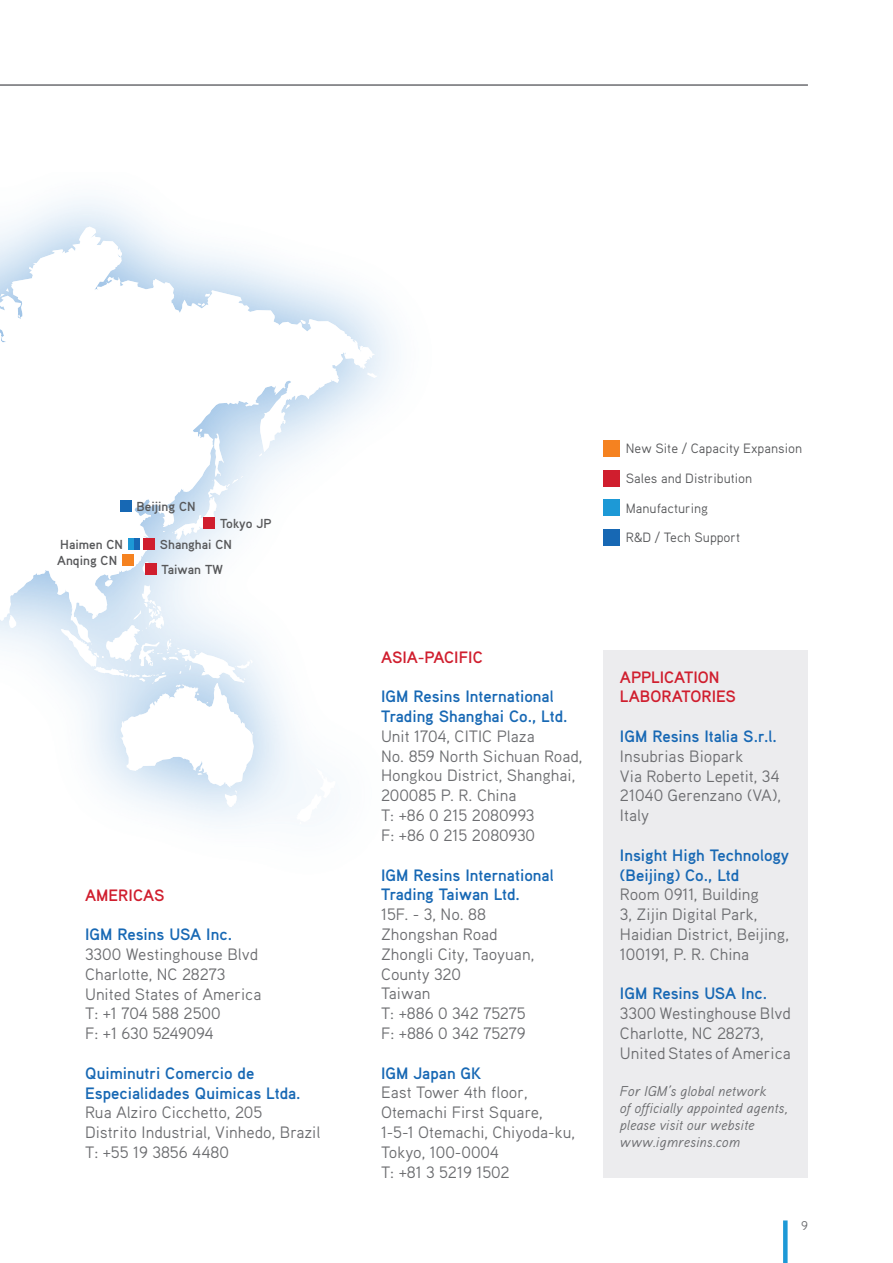
<style>
.page{position:relative;width:893px;height:1263px;background:#fff}
.page>*{position:absolute;margin:0;border:0;box-sizing:border-box;transform-origin:0 0}
._00_testo_introduzio{font:16.5px/19.8px "Aaux Pro OT";color:#6c6d70}
._00_testo_introduzio-2{font:700 16.5px/19.8px "Aaux Pro OT";color:#1768b4}
._00_testo_introduzio-3{font:700 16.5px/19.8px "Aaux Pro OT";color:#d01e2e}
._00_testo_introduzio-4{font:16.5px "Aaux Pro OT";letter-spacing:-.02em;color:#6c6d70}
._00_testo_introduzio-5{font:italic 14.25px/17.1px "Aaux Pro OT";color:#6c6d70}
.t1{font:13.5px "Aaux Pro OT";color:#57585a}
.t2{font:700 13.05px "Aaux Pro OT";color:#57585a}
.t3{font:12.75px "Aaux Pro OT";color:#6c6d70}
.s1{font-weight:700;color:#1768b4}
</style>
<div class="page">
<hr style="left:0;top:84px;width:808px;height:2px;background:#6c6d70">
<div style="left:603px;top:651px;width:205px;height:527px;background:#ececee"></div>
<svg style="left:0;top:227px;width:377px;height:630px"></svg>
<div style="left:143px;top:538px;width:12px;height:12px;background:#d01e2e"></div>
<div style="left:120px;top:500px;width:12px;height:12px;background:#1768b4"></div>
<div style="left:145px;top:563px;width:12px;height:12px;background:#d01e2e"></div>
<div style="left:204px;top:517px;width:11px;height:12px;background:#d01e2e"></div>
<div style="left:128px;top:538px;width:6px;height:12px;background:#1d99d6"></div>
<div style="left:134px;top:538px;width:6px;height:12px;background:#1768b4"></div>
<div style="left:122px;top:554px;width:12px;height:12px;background:#f58220"></div>
<div style="left:603px;top:500px;width:16px;height:16px;background:#1d99d6"></div>
<div style="left:603px;top:529px;width:16px;height:17px;background:#1768b4"></div>
<div style="left:603px;top:470px;width:16px;height:16px;background:#d01e2e"></div>
<div style="left:603px;top:440px;width:16px;height:17px;background:#f58220"></div>
<div style="left:783px;top:1220px;width:5px;height:43px;background:#1d99d6"></div>
<p class="t2" style="left:60px;top:536px;width:64px">Haimen CN</p>
<p class="t2" style="left:57px;top:552px;width:61px">Anqing CN</p>
<p class="t2" style="left:137px;top:498px;width:61px">Beijing CN</p>
<p class="t2" style="left:220px;top:515px;width:53px">Tokyo JP</p>
<p class="t2" style="left:160px;top:536px;width:74px">Shanghai CN</p>
<p class="t2" style="left:162px;top:561px;width:63px">Taiwan TW</p>
<p class="_00_testo_introduzio-3" style="left:85px;top:884px;width:81px">AMERICAS</p>
<p class="_00_testo_introduzio" style="left:85px;top:924px;width:175px"><span class="s1">IGM Resins USA Inc.<br></span>3300 Westinghouse Blvd</p>
<p class="_00_testo_introduzio" style="left:85px;top:963px;width:142px">Charlotte, NC 28273</p>
<p class="_00_testo_introduzio" style="left:85px;top:983px;width:178px">United States of America</p>
<p class="_00_testo_introduzio" style="left:85px;top:1003px;width:137px">T: +1 704 588 2500</p>
<p class="_00_testo_introduzio-4" style="left:85px;top:1023px;width:130px">F: +1 630 5249094</p>
<p class="_00_testo_introduzio-2" style="left:85px;top:1062px;width:171px">Quiminutri Comercio de</p>
<p class="_00_testo_introduzio-2" style="left:85px;top:1082px;width:217px">Especialidades Quimicas Ltda.</p>
<p class="_00_testo_introduzio" style="left:85px;top:1102px;width:179px">Rua Alziro Cicchetto, 205</p>
<p class="_00_testo_introduzio" style="left:85px;top:1122px;width:237px">Distrito Industrial, Vinhedo, Brazil</p>
<p class="_00_testo_introduzio" style="left:85px;top:1142px;width:145px">T: +55 19 3856 4480</p>
<p class="t1" style="left:626px;top:440px;width:178px">New Site / Capacity Expansion</p>
<p class="t1" style="left:626px;top:469px;width:128px">Sales and Distribution</p>
<p class="t1" style="left:626px;top:499px;width:84px">Manufacturing</p>
<p class="t1" style="left:626px;top:529px;width:116px">R&amp;D / Tech Support</p>
<p class="_00_testo_introduzio-3" style="left:381px;top:646px;width:103px">ASIA-PACIFIC</p>
<p class="_00_testo_introduzio-2" style="left:381px;top:686px;width:188px">IGM Resins International<br>Trading Shanghai Co., Ltd.</p>
<p class="_00_testo_introduzio" style="left:381px;top:726px;width:203px">Unit 1704, CITIC Plaza<br>No. 859 North Sichuan Road,<br>Hongkou District, Shanghai,<br>200085 P. R. China</p>
<p class="_00_testo_introduzio" style="left:381px;top:805px;width:155px">T: +86 0 215 2080993</p>
<p class="_00_testo_introduzio" style="left:381px;top:825px;width:156px">F: +86 0 215 2080930</p>
<p class="_00_testo_introduzio-2" style="left:381px;top:864px;width:174px">IGM Resins International<br>Trading Taiwan Ltd.</p>
<p class="_00_testo_introduzio" style="left:381px;top:904px;width:118px">15F. - 3, No. 88<br>Zhongshan Road</p>
<p class="_00_testo_introduzio" style="left:381px;top:943px;width:155px">Zhongli City, Taoyuan,<br>County 320</p>
<p class="_00_testo_introduzio" style="left:381px;top:983px;width:51px">Taiwan</p>
<p class="_00_testo_introduzio" style="left:381px;top:1003px;width:146px">T: +886 0 342 75275</p>
<p class="_00_testo_introduzio" style="left:381px;top:1023px;width:146px">F: +886 0 342 75279</p>
<p class="_00_testo_introduzio-2" style="left:381px;top:1062px;width:102px">IGM Japan GK</p>
<p class="_00_testo_introduzio" style="left:381px;top:1082px;width:196px">East Tower 4th floor,<br>Otemachi First Square,<br>1-5-1 Otemachi, Chiyoda-ku,<br>Tokyo, 100-0004</p>
<p class="_00_testo_introduzio" style="left:381px;top:1161px;width:130px">T: +81 3 5219 1502</p>
<p class="_00_testo_introduzio-3" style="left:620px;top:666px;width:117px">APPLICATION<br>LABORATORIES</p>
<p class="_00_testo_introduzio-2" style="left:620px;top:726px;width:158px">IGM Resins Italia S.r.l.</p>
<p class="_00_testo_introduzio" style="left:620px;top:746px;width:125px">Insubrias Biopark</p>
<p class="_00_testo_introduzio" style="left:620px;top:765px;width:161px">Via Roberto Lepetit, 34</p>
<p class="_00_testo_introduzio" style="left:620px;top:785px;width:163px">21040 Gerenzano (VA),<br>Italy</p>
<p class="_00_testo_introduzio-2" style="left:620px;top:845px;width:171px">Insight High Technology (Beijing) Co., Ltd</p>
<p class="_00_testo_introduzio" style="left:620px;top:884px;width:170px">Room 0911, Building<br>3, Zijin Digital Park,<br>Haidian District, Beijing,<br>100191, P. R. China</p>
<p class="_00_testo_introduzio-2" style="left:620px;top:983px;width:149px">IGM Resins USA Inc.</p>
<p class="_00_testo_introduzio" style="left:620px;top:1003px;width:172px">3300 Westinghouse Blvd</p>
<p class="_00_testo_introduzio" style="left:620px;top:1023px;width:145px">Charlotte, NC 28273,</p>
<p class="_00_testo_introduzio" style="left:620px;top:1043px;width:172px">United States of America</p>
<p class="_00_testo_introduzio-5" style="left:620px;top:1082px;width:169px">For IGM’s global network<br>of officially appointed agents, please visit our website www.igmresins.com</p>
<p class="t3" style="left:801px;top:1218px;width:8px">9</p>
</div>
